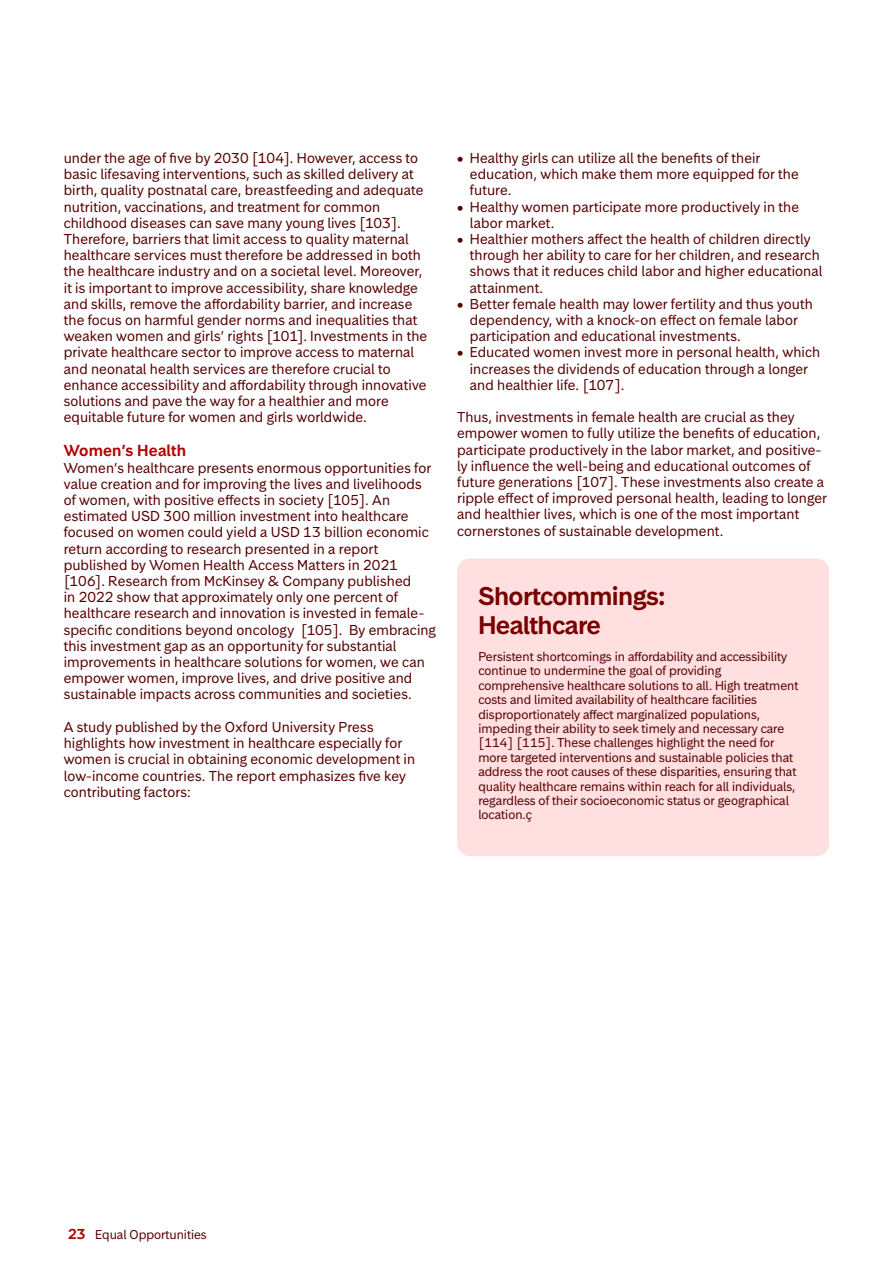
<style>
.page{position:relative;width:893px;height:1263px;background:#fff}
.page>*{position:absolute;margin:0;border:0;box-sizing:border-box;transform-origin:0 0}
.Fact_box_title_dark_red_-_16_pt{font:600 24px/28.8px "Storebrand Display";color:#700}
.Sub1_body_text_red_-_10pt{font:600 15px "Storebrand Text";letter-spacing:.01em;color:#b20000}
.Body_text_extra_dark_red_-_9pt{font:13.5px/16.2px "Storebrand Text";letter-spacing:.005em;color:#560000}
.Fact_box_body_text_extra_dark_red_-_8_pt{font:12px/14.4px "Storebrand Text";color:#560000}
.s1{font-weight:600;font-size:13.5px;color:#b20000}
</style>
<div class="page">
<div style="left:457px;top:558px;width:372px;height:298px;background:#ffdfdf;border-radius:13px"></div>
<p class="Body_text_extra_dark_red_-_9pt" style="left:64px;top:150px;width:365px">under the age of five by 2030 [104]. However, access to basic lifesaving interventions, such as skilled delivery at birth, quality postnatal care, breastfeeding and adequate nutrition, vaccinations, and treatment for common childhood diseases can save many young lives [103].<br>Therefore, barriers that limit access to quality maternal healthcare services must therefore be addressed in both the healthcare industry and on a societal level. Moreover, it is important to improve accessibility, share knowledge and skills, remove the affordability barrier, and increase the focus on harmful gender norms and inequalities that weaken women and girls’ rights [101]. Investments in the private healthcare sector to improve access to maternal and neonatal health services are therefore crucial to enhance accessibility and affordability through innovative solutions and pave the way for a healthier and more equitable future for women and girls worldwide.</p>
<p class="Sub1_body_text_red_-_10pt" style="left:64px;top:441px;width:124px">Women’s Health</p>
<p class="Body_text_extra_dark_red_-_9pt" style="left:64px;top:459px;width:374px">Women’s healthcare presents enormous opportunities for value creation and for improving the lives and livelihoods of women, with positive effects in society [105]. An estimated USD 300 million investment into healthcare focused on women could yield a USD 13 billion economic return according to research presented in a report published by Women Health Access Matters in 2021 [106]. Research from McKinsey &amp; Company published<br>in 2022 show that approximately only one percent of healthcare research and innovation is invested in female&shy;specific conditions beyond oncology [105]. By embracing this investment gap as an opportunity for substantial improvements in healthcare solutions for women, we can empower women, improve lives, and drive positive and sustainable impacts across communities and societies.</p>
<p class="Body_text_extra_dark_red_-_9pt" style="left:64px;top:719px;width:353px">A study published by the Oxford University Press highlights how investment in healthcare especially for women is crucial in obtaining economic development in low-income countries. The report emphasizes five key contributing factors:</p>
<p class="Body_text_extra_dark_red_-_9pt" style="left:470px;top:150px;width:330px;text-indent:-13px">• Healthy girls can utilize all the benefits of their education, which make them more equipped for the future.</p>
<p class="Body_text_extra_dark_red_-_9pt" style="left:470px;top:198px;width:331px;text-indent:-13px">• Healthy women participate more productively in the labor market.</p>
<p class="Body_text_extra_dark_red_-_9pt" style="left:470px;top:231px;width:354px;text-indent:-13px">• Healthier mothers affect the health of children directly through her ability to care for her children, and research shows that it reduces child labor and higher educational attainment.</p>
<p class="Body_text_extra_dark_red_-_9pt" style="left:470px;top:296px;width:345px;text-indent:-13px">• Better female health may lower fertility and thus youth dependency, with a knock-on effect on female labor participation and educational investments.</p>
<p class="Body_text_extra_dark_red_-_9pt" style="left:470px;top:344px;width:352px;text-indent:-13px">• Educated women invest more in personal health, which increases the dividends of education through a longer and healthier life. [107].</p>
<p class="Body_text_extra_dark_red_-_9pt" style="left:457px;top:409px;width:371px">Thus, investments in female health are crucial as they empower women to fully utilize the benefits of education, participate productively in the labor market, and positive&shy;ly influence the well-being and educational outcomes of future generations [107]. These investments also create a ripple effect of improved personal health, leading to longer and healthier lives, which is one of the most important cornerstones of sustainable development.</p>
<p class="Fact_box_title_dark_red_-_16_pt" style="left:478px;top:582px;width:188px">Shortcommings:<br>Healthcare</p>
<p class="Fact_box_body_text_extra_dark_red_-_8_pt" style="left:478px;top:649px;width:322px">Persistent shortcomings in affordability and accessibility continue to undermine the goal of providing comprehensive healthcare solutions to all. High treatment costs and limited availability of healthcare facilities disproportionately affect marginalized populations, impeding their ability to seek timely and necessary care [114] [115]. These challenges highlight the need for more targeted interventions and sustainable policies that address the root causes of these disparities, ensuring that quality healthcare remains within reach for all individuals, regardless of their socioeconomic status or geographical location.ç</p>
<p class="Fact_box_body_text_extra_dark_red_-_8_pt" style="left:68px;top:1227px;width:140px"><span class="s1">23</span> Equal Opportunities</p>
</div>
